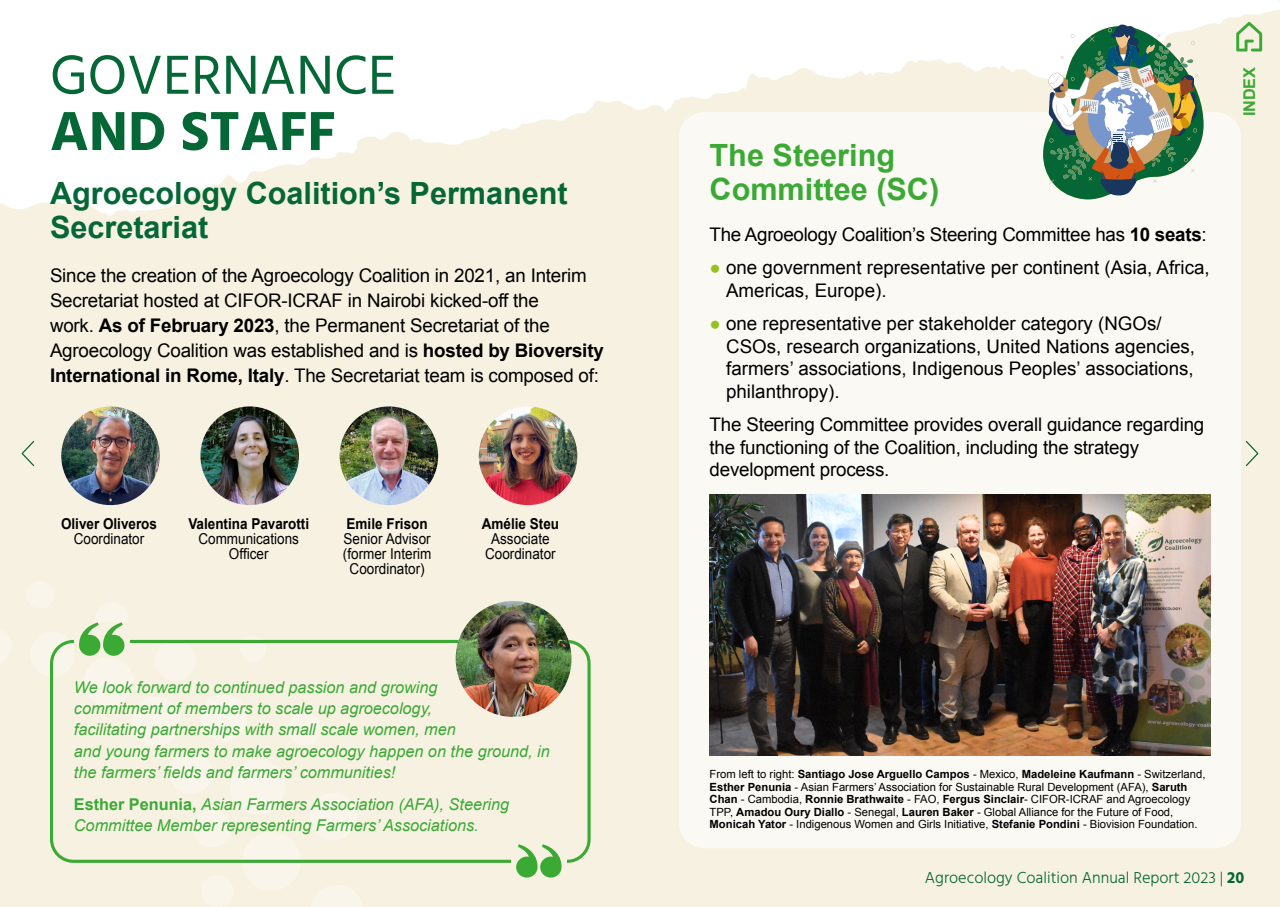
<style>
.page{position:relative;width:1280px;height:907px;background:#fff}
.page>*{position:absolute;margin:0;border:0;box-sizing:border-box;transform-origin:0 0}
.t1{font:56.25px "Hind Guntur";color:#046735}
.t2{font:700 56.25px "Hind Guntur";color:#046735}
.t3{font:700 30.62px/33.9px "Arial";color:#046735}
.t4{font:700 30.62px/33.9px "Arial";color:#3aaa35}
.t5{font:18.75px/22.5px "Arial";letter-spacing:-.01em;color:#000}
.t6{font:italic 16.25px/21.2px "Arial";color:#3aaa35}
.t7{font:300 16.25px "Hind Guntur";color:#046735}
.t8{font:700 16.25px "Arial";letter-spacing:-.01em;color:#3aaa35}
.t9{font:15px/15px "Arial";color:#000;text-align:center;scale:.9 1}
.t10{font:700 15px "Arial";color:#000;scale:.9 1}
.t11{font:11.25px/12.5px "Arial";color:#000}
.s1{font-weight:700}
.s2{font-weight:700;font-style:normal}
.s3{color:#95c11f}
</style>
<div class="page">
<div style="left:0;top:245px;width:1280px;height:661px;background:#f7f1e1"></div>
<div style="left:0;top:219px;width:1280px;height:26px;background:#f7f1e1"></div>
<svg style="left:0;top:0;width:1280px;height:219px"></svg>
<svg style="left:0;top:579px;width:301px;height:56px;background:#f7f1e1"></svg>
<svg style="left:0;top:635px;width:363px;height:271px;background:#f6f1e2"></svg>
<div style="left:679px;top:112px;width:562px;height:736px;background:#fbf9f3;border-radius:26px"></div>
<img style="left:710px;top:494px;width:500px;height:261px">
<svg style="left:967px;top:0;width:237px;height:200px"></svg>
<div style="left:50px;top:639px;width:541px;height:223px;border:3px solid #3aaa35;border-radius:22px"></div>
<div style="left:74px;top:622px;width:55px;height:35px;background:#f7f1e1"></div>
<svg style="left:79px;top:622px;width:46px;height:33px"></svg>
<div style="left:511px;top:844px;width:55px;height:35px;background:#f7f1e1"></div>
<svg style="left:516px;top:844px;width:46px;height:33px"></svg>
<img style="left:456px;top:600px;width:116px;height:116px;border-radius:58px">
<img style="left:61px;top:406px;width:99px;height:99px;border-radius:49px">
<img style="left:340px;top:406px;width:98px;height:99px;border-radius:49px">
<img style="left:200px;top:406px;width:99px;height:99px;border-radius:49px">
<img style="left:479px;top:406px;width:98px;height:99px;border-radius:49px">
<svg style="left:1236px;top:22px;width:26px;height:29px"></svg>
<svg style="left:20px;top:439px;width:15px;height:28px"></svg>
<svg style="left:1245px;top:439px;width:15px;height:28px"></svg>
<h1 class="t1" style="left:50px;top:41px;width:348px">GOVERNANCE</h1>
<h1 class="t2" style="left:50px;top:98px;width:287px">AND STAFF</h1>
<h2 class="t3" style="left:50px;top:177px;width:519px">Agroecology Coalition’s Permanent<br>Secretariat</h2>
<p class="t5" style="left:50px;top:262px;width:555px;line-height:25px">Since the creation of the Agroecology Coalition in 2021, an Interim Secretariat hosted at CIFOR-ICRAF in Nairobi kicked-off the<br>work. <span class="s1">As of February 2023</span>, the Permanent Secretariat of the Agroecology Coalition was established and is <span class="s1">hosted by Bioversity International in Rome, Italy</span>. The Secretariat team is composed of:</p>
<p class="t10" style="left:61px;top:513px;width:108px">Oliver Oliveros</p>
<p class="t9" style="left:74px;top:531px;width:80px">Coordinator</p>
<p class="t10" style="left:188px;top:513px;width:136px">Valentina Pavarotti</p>
<p class="t9" style="left:198px;top:531px;width:113px">Communications<br>Officer</p>
<p class="t10" style="left:347px;top:513px;width:92px">Emile Frison</p>
<p class="t9" style="left:343px;top:531px;width:100px">Senior Advisor (former Interim<br>Coordinator)</p>
<p class="t10" style="left:482px;top:513px;width:87px">Amélie Steu</p>
<p class="t9" style="left:485px;top:531px;width:80px">Associate<br>Coordinator</p>
<p class="t6" style="left:74px;top:676px;width:478px">We look forward to continued passion and growing<br>commitment of members to scale up agroecology,<br>facilitating partnerships with small scale women, men<br>and young farmers to make agroecology happen on the ground, in the farmers’ fields and farmers’ communities!</p>
<p class="t6" style="left:74px;top:793px;width:437px"><span class="s2">Esther Penunia,</span> Asian Farmers Association (AFA), Steering<br>Committee Member representing Farmers’ Associations.</p>
<h2 class="t4" style="left:710px;top:139px;width:231px">The Steering<br>Committee (SC)</h2>
<p class="t5" style="left:710px;top:223px;width:499px">The Agroeology Coalition’s Steering Committee has <span class="s1">10 seats</span>:</p>
<p class="t5" style="left:726px;top:256px;width:485px;text-indent:-17px"><span class="s3">●</span> one government representative per continent (Asia, Africa,<br>Americas, Europe).</p>
<p class="t5" style="left:726px;top:312px;width:470px;text-indent:-17px"><span class="s3">●</span> one representative per stakeholder category (NGOs/ CSOs, research organizations, United Nations agencies, farmers’ associations, Indigenous Peoples’ associations, philanthropy).</p>
<p class="t5" style="left:710px;top:413px;width:496px">The Steering Committee provides overall guidance regarding the functioning of the Coalition, including the strategy development process.</p>
<p class="t8" style="left:1239px;top:116px;width:51px;rotate:-90deg">INDEX</p>
<p class="t11" style="left:710px;top:767px;width:497px">From left to right: <span class="s1">Santiago Jose Arguello Campos</span> - Mexico, <span class="s1">Madeleine Kaufmann</span> - Switzerland, <span class="s1">Esther Penunia</span> - Asian Farmers’ Association for Sustainable Rural Development (AFA), <span class="s1">Saruth Chan</span> - Cambodia, <span class="s1">Ronnie Brathwaite</span> - FAO, <span class="s1">Fergus Sinclair</span>- CIFOR-ICRAF and Agroecology TPP, <span class="s1">Amadou Oury Diallo</span> - Senegal, <span class="s1">Lauren Baker</span> - Global Alliance for the Future of Food, <span class="s1">Monicah Yator</span> - Indigenous Women and Girls Initiative, <span class="s1">Stefanie Pondini</span> - Biovision Foundation.</p>
<p class="t7" style="left:925px;top:867px;width:321px">Agroecology Coalition Annual Report 2023 | <span class="s1">20</span></p>
</div>
